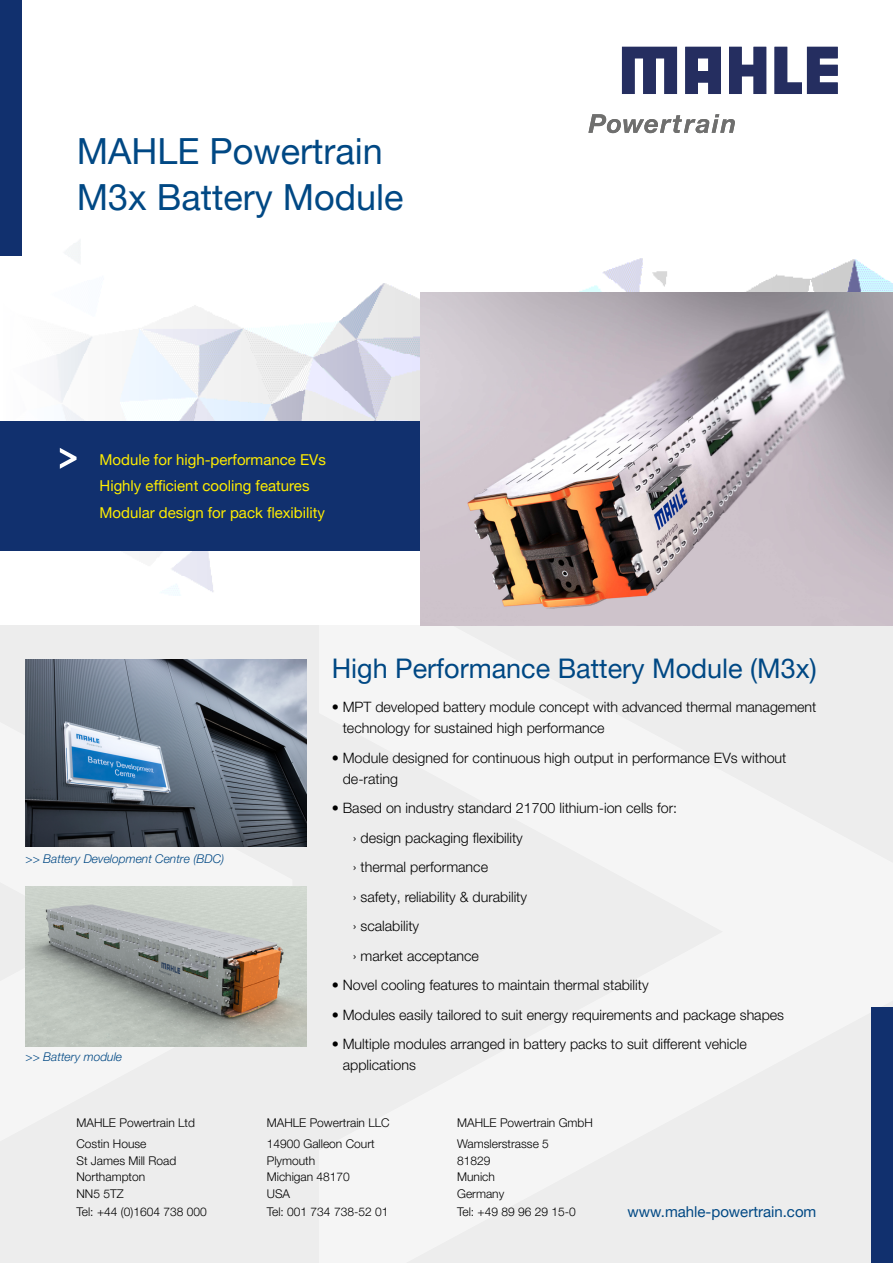
<style>
.page{position:relative;width:893px;height:1263px;background:#fff}
.page>*{position:absolute;margin:0;border:0;box-sizing:border-box;transform-origin:0 0}
.t1{font:36px/46.2px "Helvetica Neue LT Pro";color:#004884}
.t2{font:27px "Helvetica Neue LT Pro";color:#004884}
.t3{font:15px/26.7px "Helvetica Neue LT Pro";color:#ffed00}
.t4{font:15px "Helvetica Neue LT Pro";color:#004884}
.t5{font:300 14.25px/29.5px "Helvetica Neue LT Pro";color:#000}
.t6{font:300 12px/16.5px "Helvetica Neue LT Pro";color:#000}
.t7{font:italic 300 12px "Helvetica Neue LT Pro";color:#004884}
</style>
<div class="page">
<div style="left:0;top:625px;width:893px;height:638px;background:#ededed"></div>
<svg style="left:25px;top:846px;width:267px;height:201px"></svg>
<svg style="left:0;top:213px;width:867px;height:383px"></svg>
<div style="left:0;top:0;width:21px;height:255px;background:#11306e"></div>
<div style="left:872px;top:1008px;width:21px;height:255px;background:#11306e"></div>
<div style="left:0;top:421px;width:421px;height:130px;background:#11306e"></div>
<svg style="left:60px;top:448px;width:17px;height:21px"></svg>
<img style="left:420px;top:292px;width:473px;height:333px">
<img style="left:25px;top:659px;width:281px;height:187px">
<img style="left:26px;top:887px;width:280px;height:159px">
<svg style="left:588px;top:114px;width:147px;height:19px"></svg>
<svg style="left:622px;top:47px;width:55px;height:47px"></svg>
<svg style="left:729px;top:47px;width:37px;height:47px"></svg>
<svg style="left:774px;top:47px;width:64px;height:47px"></svg>
<svg style="left:685px;top:47px;width:36px;height:47px;background:#444c76"></svg>
<h1 class="t1" style="left:77px;top:127px;width:328px">MAHLE Powertrain<br>M3x Battery Module</h1>
<p class="t3" style="left:99px;top:446px;width:228px">Module for high-performance EVs<br>Highly efficient cooling features<br>Modular design for pack flexibility</p>
<p class="t7" style="left:26px;top:851px;width:200px">&gt;&gt; Battery Development Centre (BDC)</p>
<p class="t7" style="left:26px;top:1049px;width:98px">&gt;&gt; Battery module</p>
<p class="t6" style="left:77px;top:1112px;width:120px;line-height:20.7px">MAHLE Powertrain Ltd<br>Costin House</p>
<p class="t6" style="left:77px;top:1152px;width:101px">St James Mill Road<br>Northampton<br>NN5 5TZ</p>
<p class="t6" style="left:77px;top:1203px;width:132px">Tel: +44 (0)1604 738 000</p>
<h2 class="t2" style="left:332px;top:652px;width:487px">High Performance Battery Module (M3x)</h2>
<p class="t5" style="left:343px;top:696px;width:475px;line-height:21px;text-indent:-11px">• MPT developed battery module concept with advanced thermal management technology for sustained high performance</p>
<p class="t5" style="left:343px;top:747px;width:445px;line-height:21px;text-indent:-11px">• Module designed for continuous high output in performance EVs without de-rating</p>
<p class="t5" style="left:353px;top:793px;width:326px;text-indent:-21px">• Based on industry standard 21700 lithium-ion cells for: › design packaging flexibility<br>› thermal performance<br>› safety, reliability &amp; durability<br>› scalability<br>› market acceptance</p>
<p class="t5" style="left:332px;top:970px;width:318px">• Novel cooling features to maintain thermal stability</p>
<p class="t5" style="left:332px;top:999px;width:454px">• Modules easily tailored to suit energy requirements and package shapes</p>
<p class="t5" style="left:343px;top:1033px;width:406px;line-height:21px;text-indent:-11px">• Multiple modules arranged in battery packs to suit different vehicle applications</p>
<p class="t6" style="left:267px;top:1112px;width:124px;line-height:20.7px">MAHLE Powertrain LLC<br>14900 Galleon Court</p>
<p class="t6" style="left:267px;top:1152px;width:85px">Plymouth<br>Michigan 48170<br>USA</p>
<p class="t6" style="left:267px;top:1203px;width:123px">Tel: 001 734 738-52 01</p>
<p class="t6" style="left:457px;top:1112px;width:137px;line-height:20.7px">MAHLE Powertrain GmbH<br>Wamslerstrasse 5</p>
<p class="t6" style="left:457px;top:1152px;width:49px">81829<br>Munich<br>Germany</p>
<p class="t6" style="left:457px;top:1203px;width:120px">Tel: +49 89 96 29 15-0</p>
<p class="t4" style="left:628px;top:1202px;width:190px">www.mahle-powertrain.com</p>
</div>
